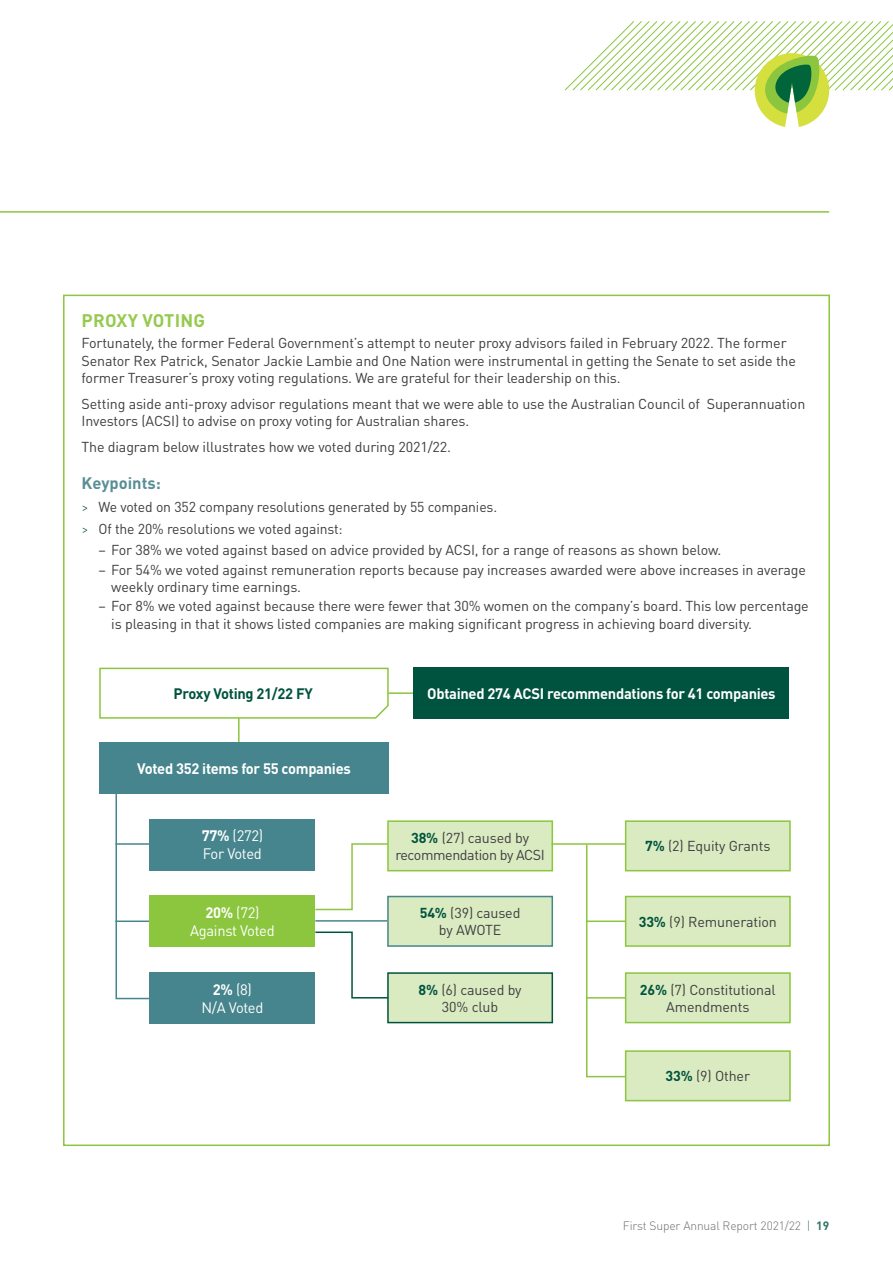
<style>
.page{position:relative;width:893px;height:1263px;background:#fff}
.page>*{position:absolute;margin:0;border:0;box-sizing:border-box;transform-origin:0 0}
.SALT__Heading_L1{font:700 18px "DINOT";letter-spacing:.01em;color:#96ca4e}
.SALT__Heading_L2{font:700 16.5px "DINOT";color:#598e96}
.SALT__Heading_L3{font:700 15px "DINOT";letter-spacing:-.02em;color:#fff}
.SALT__Heading_L3-2{font:15px/18px "DINOT";letter-spacing:-.02em;color:#fff;text-align:center}
.SALT__Heading_L3-3{font:700 15px "DINOT";letter-spacing:-.02em;color:#00533e}
.SALT__Body_Copy_9_5{font:14.25px/17.2px "DINOT";letter-spacing:-.01em;color:#3e3e3f}
.SALT__Body_Copy_9_5-2{font:14.25px/17.2px "DINOT";letter-spacing:-.03em;color:#3e3e3f;text-align:center}
.t1{font:300 12px "DINOT";letter-spacing:-.01em;color:#6c6d70}
.s1{font-weight:300;color:#00533e}
.s2{font-weight:700}
.s3{font-weight:700;color:#00533e}
.s4{color:#317565}
.s5{font-weight:700;color:#317565}
</style>
<div class="page">
<hr style="left:0;top:211px;width:829px;height:2px;background:#8bc63e">
<svg style="left:565px;top:21px;width:328px;height:106px"></svg>
<svg style="left:115px;top:794px;width:53px;height:206px"></svg>
<hr style="left:344px;top:692px;width:219px;height:2px;background:#8bc63e">
<hr style="left:115px;top:920px;width:42px;height:2px;background:#46858d">
<hr style="left:315px;top:920px;width:72px;height:2px;background:#46858d">
<hr style="left:115px;top:843px;width:42px;height:2px;background:#46858d">
<svg style="left:314px;top:843px;width:113px;height:68px"></svg>
<svg style="left:315px;top:931px;width:72px;height:68px"></svg>
<hr style="left:238px;top:714px;width:2px;height:35px;background:#8bc63e">
<div style="left:388px;top:896px;width:164px;height:50px;background:#daeac1"></div>
<div style="left:387px;top:896px;width:166px;height:51px;border:2px solid #46858d"></div>
<div style="left:388px;top:821px;width:164px;height:50px;background:#daeac1"></div>
<div style="left:387px;top:820px;width:166px;height:51px;border:2px solid #8bc63e"></div>
<div style="left:388px;top:973px;width:164px;height:49px;background:#daeac1"></div>
<div style="left:387px;top:972px;width:166px;height:51px;border:2px solid #00533e"></div>
<hr style="left:552px;top:843px;width:82px;height:2px;background:#8bc63e">
<div style="left:150px;top:896px;width:165px;height:51px;background:#8bc63e"></div>
<div style="left:150px;top:972px;width:165px;height:51px;background:#46858d"></div>
<div style="left:150px;top:819px;width:165px;height:51px;background:#46858d"></div>
<svg style="left:585px;top:843px;width:58px;height:235px"></svg>
<hr style="left:586px;top:920px;width:55px;height:2px;background:#8bc63e">
<hr style="left:586px;top:997px;width:55px;height:1px;background:#8bc63e">
<div style="left:626px;top:896px;width:164px;height:50px;background:#daeac1"></div>
<div style="left:625px;top:896px;width:166px;height:51px;border:2px solid #8bc63e"></div>
<div style="left:626px;top:821px;width:164px;height:50px;background:#daeac1"></div>
<div style="left:625px;top:820px;width:166px;height:51px;border:2px solid #8bc63e"></div>
<div style="left:626px;top:973px;width:164px;height:49px;background:#daeac1"></div>
<div style="left:625px;top:972px;width:166px;height:51px;border:2px solid #8bc63e"></div>
<div style="left:626px;top:1051px;width:164px;height:49px;background:#daeac1"></div>
<div style="left:625px;top:1050px;width:166px;height:51px;border:2px solid #8bc63e"></div>
<svg style="left:99px;top:667px;width:290px;height:52px"></svg>
<div style="left:99px;top:743px;width:290px;height:51px;background:#46858d"></div>
<div style="left:414px;top:668px;width:375px;height:51px;background:#00533e"></div>
<p class="SALT__Heading_L1" style="left:82px;top:308px;width:125px">PROXY VOTING</p>
<p class="SALT__Body_Copy_9_5" style="left:82px;top:334px;width:716px">Fortunately, the former Federal Government’s attempt to neuter proxy advisors failed in February 2022. The former<br>Senator Rex Patrick, Senator Jackie Lambie and One Nation were instrumental in getting the Senate to set aside the former Treasurer’s proxy voting regulations. We are grateful for their leadership on this.</p>
<p class="SALT__Body_Copy_9_5" style="left:82px;top:394px;width:725px">Setting aside anti-proxy advisor regulations meant that we were able to use the Australian Council of Superannuation<br>Investors (ACSI) to advise on proxy voting for Australian shares.</p>
<p class="SALT__Body_Copy_9_5" style="left:82px;top:437px;width:371px">The diagram below illustrates how we voted during 2021/22.</p>
<p class="SALT__Heading_L2" style="left:82px;top:472px;width:81px">Keypoints:</p>
<p class="SALT__Body_Copy_9_5" style="left:82px;top:498px;width:417px"><span class="s1">&gt;</span> We voted on 352 company resolutions generated by 55 companies.</p>
<p class="SALT__Body_Copy_9_5" style="left:82px;top:520px;width:263px"><span class="s1">&gt;</span> Of the 20% resolutions we voted against:</p>
<p class="SALT__Body_Copy_9_5" style="left:99px;top:541px;width:624px">– For 38% we voted against based on advice provided by ACSI, for a range of reasons as shown below.</p>
<p class="SALT__Body_Copy_9_5" style="left:111px;top:560px;width:696px;text-indent:-13px">– For 54% we voted against remuneration reports because pay increases awarded were above increases in average weekly ordinary time earnings.</p>
<p class="SALT__Body_Copy_9_5" style="left:111px;top:597px;width:699px;text-indent:-13px">– For 8% we voted against because there were fewer that 30% women on the company’s board. This low percentage is pleasing in that it shows listed companies are making significant progress in achieving board diversity.</p>
<p class="SALT__Heading_L3-3" style="left:174px;top:683px;width:141px">Proxy Voting 21/22 FY</p>
<p class="SALT__Heading_L3" style="left:427px;top:683px;width:350px">Obtained 274 ACSI recommendations for 41 companies</p>
<p class="SALT__Heading_L3" style="left:137px;top:758px;width:215px">Voted 352 items for 55 companies</p>
<p class="SALT__Heading_L3-2" style="left:202px;top:826px;width:63px;text-align:left"><span class="s2">77%</span> (272)<br>For Voted</p>
<p class="SALT__Body_Copy_9_5-2" style="left:395px;top:828px;width:151px"><span class="s3">38%</span> (27) caused by recommendation by ACSI</p>
<p class="SALT__Body_Copy_9_5" style="left:645px;top:837px;width:127px"><span class="s3">7%</span> (2) Equity Grants</p>
<p class="SALT__Heading_L3-2" style="left:190px;top:903px;width:86px"><span class="s2">20%</span> (72)<br>Against Voted</p>
<p class="SALT__Body_Copy_9_5" style="left:420px;top:904px;width:102px;text-align:center"><span class="s3">54%</span> (39) caused by AWOTE</p>
<p class="SALT__Body_Copy_9_5" style="left:639px;top:912px;width:140px"><span class="s3">33%</span> (9) Remuneration</p>
<p class="SALT__Heading_L3-2" style="left:201px;top:979px;width:64px"><span class="s2">2%</span> (8)<br>N/A Voted</p>
<p class="SALT__Body_Copy_9_5" style="left:419px;top:980px;width:105px;text-align:center"><span class="s3">8%</span> (6) caused by<br>30% club</p>
<p class="SALT__Body_Copy_9_5" style="left:640px;top:980px;width:137px;text-align:center"><span class="s3">26%</span> (7) Constitutional<br>Amendments</p>
<p class="SALT__Body_Copy_9_5" style="left:666px;top:1067px;width:86px"><span class="s3">33%</span> (9) Other</p>
<p class="t1" style="left:623px;top:1217px;width:208px">First Super Annual Report 2021/22 <span class="s4">|</span> <span class="s5">19</span></p>
</div>
